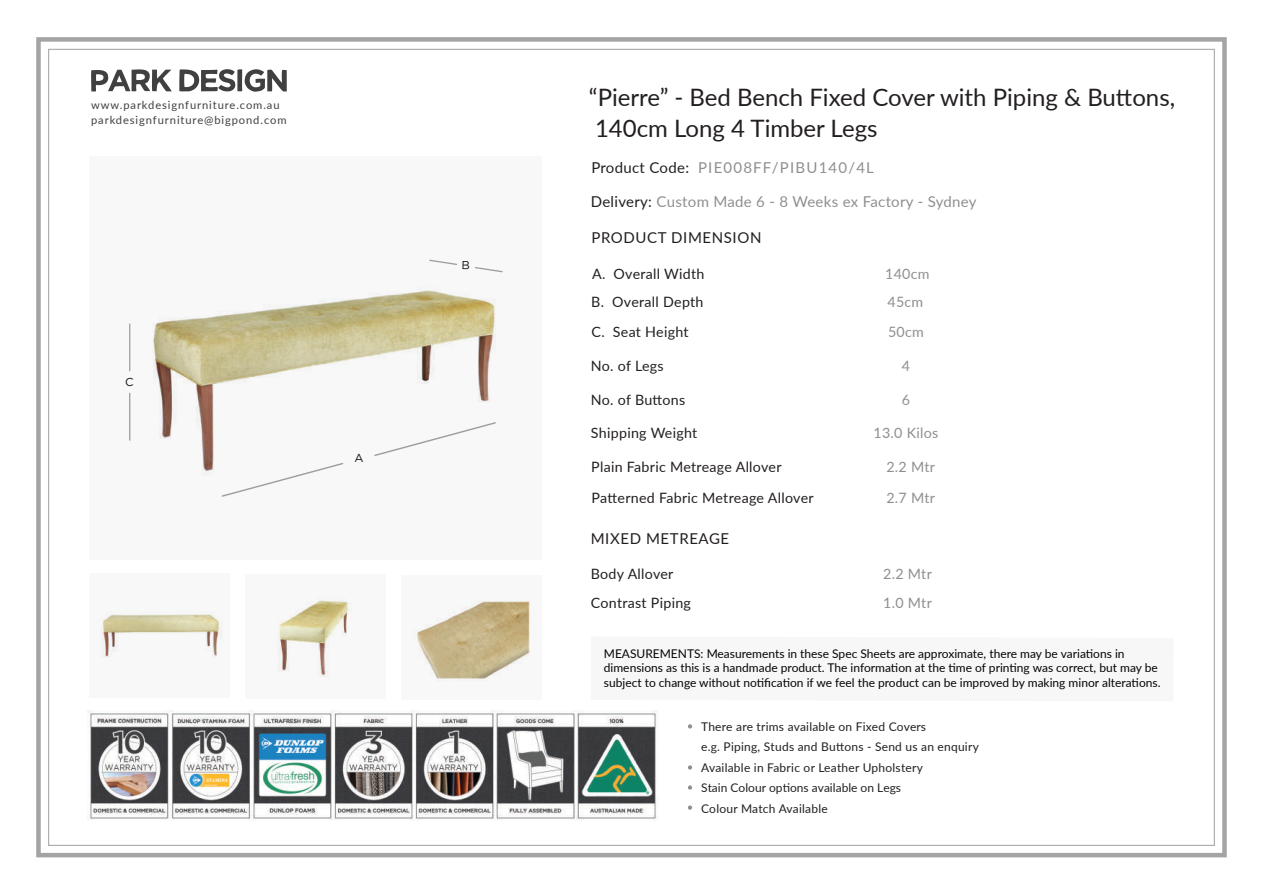
<style>
.page{position:relative;width:1263px;height:893px;background:#fff}
.page>*{position:absolute;margin:0;border:0;box-sizing:border-box;transform-origin:0 0}
.t1{font:24px/30.3px "Lato";color:#231f20}
.t2{font:15px "Lato";letter-spacing:.02em;color:#8f8f8f}
.t3{font:15px "Lato";letter-spacing:.08em;color:#8f8f8f}
.t4{font:15px "Lato";letter-spacing:.04em;color:#231f20}
.t5{font:14.25px/27.9px "Lato";letter-spacing:.02em;color:#231f20}
.t6{font:14.25px "Lato";letter-spacing:.02em;color:#8f8f8f}
.t7{font:12px/14.4px "Lato";color:#040503}
.t8{font:12px/20.4px "Lato";letter-spacing:.02em;color:#231f20}
.t9{font:11.55px "Gotham";color:#050504}
.t10{font:11.1px/15.1px "Lato";letter-spacing:.08em;color:#404041}
.s1{color:#231f20}
</style>
<div class="page">
<svg style="left:91px;top:69px;width:81px;height:22px"></svg>
<svg style="left:179px;top:69px;width:108px;height:23px"></svg>
<div style="left:36px;top:37px;width:1191px;height:820px;border:5px solid #a5a4a4"></div>
<svg style="left:688px;top:724px;width:4px;height:4px"></svg>
<svg style="left:688px;top:765px;width:4px;height:5px"></svg>
<svg style="left:688px;top:785px;width:4px;height:5px"></svg>
<svg style="left:688px;top:805px;width:4px;height:5px"></svg>
<img style="left:87px;top:711px;width:571px;height:110px">
<svg style="left:129px;top:286px;width:368px;height:211px"></svg>
<svg style="left:101px;top:611px;width:122px;height:47px;fill:#f5f5f5"></svg>
<svg style="left:277px;top:597px;width:75px;height:80px;fill:#f6f6f5"></svg>
<svg style="left:413px;top:600px;width:117px;height:82px"></svg>
<svg style="left:429px;top:259px;width:74px;height:14px"></svg>
<p class="t10" style="left:91px;top:97px;width:197px">www.parkdesignfurniture.com.au parkdesignfurniture@bigpond.com</p>
<p class="t9" style="left:125px;top:375px;width:10px">C</p>
<p class="t9" style="left:355px;top:451px;width:11px">A</p>
<h1 class="t1" style="left:589px;top:81px;width:588px">“Pierre” - Bed Bench Fixed Cover with Piping &amp; Buttons,<br>140cm Long 4 Timber Legs</h1>
<p class="t3" style="left:591px;top:157px;width:284px"><span class="s1">Product Code:</span> PIE008FF/PIBU140/4L</p>
<p class="t2" style="left:591px;top:191px;width:387px"><span class="s1">Delivery:</span> Custom Made 6 - 8 Weeks ex Factory - Sydney</p>
<p class="t4" style="left:591px;top:227px;width:171px">PRODUCT DIMENSION</p>
<p class="t5" style="left:591px;top:259px;width:115px">A. Overall Width<br>B. Overall Depth</p>
<p class="t5" style="left:592px;top:317px;width:99px">C. Seat Height</p>
<p class="t5" style="left:591px;top:351px;width:74px">No. of Legs</p>
<p class="t6" style="left:885px;top:264px;width:46px">140cm</p>
<p class="t6" style="left:887px;top:291px;width:37px">45cm</p>
<p class="t6" style="left:888px;top:321px;width:37px">50cm</p>
<p class="t6" style="left:902px;top:355px;width:10px">4</p>
<p class="t5" style="left:591px;top:385px;width:96px">No. of Buttons</p>
<p class="t6" style="left:902px;top:389px;width:10px">6</p>
<p class="t5" style="left:591px;top:419px;width:108px">Shipping Weight</p>
<p class="t6" style="left:873px;top:423px;width:66px">13.0 Kilos</p>
<p class="t5" style="left:591px;top:452px;width:192px">Plain Fabric Metreage Allover</p>
<p class="t6" style="left:886px;top:457px;width:50px">2.2 Mtr</p>
<p class="t5" style="left:592px;top:484px;width:224px">Patterned Fabric Metreage Allover</p>
<p class="t6" style="left:886px;top:488px;width:50px">2.7 Mtr</p>
<p class="t4" style="left:591px;top:528px;width:140px">MIXED METREAGE</p>
<p class="t5" style="left:591px;top:558px;width:102px;line-height:29.4px">Body Allover<br>Contrast Piping</p>
<p class="t6" style="left:883px;top:563px;width:50px">2.2 Mtr</p>
<p class="t6" style="left:883px;top:593px;width:50px">1.0 Mtr</p>
<p class="t7" style="left:604px;top:646px;width:558px">MEASUREMENTS: Measurements in these Spec Sheets are approximate, there may be variations in dimensions as this is a handmade product. The information at the time of printing was correct, but may be subject to change without notification if we feel the product can be improved by making minor alterations.</p>
<p class="t8" style="left:701px;top:716px;width:279px">There are trims available on Fixed Covers<br>e.g. Piping, Studs and Buttons - Send us an enquiry Available in Fabric or Leather Upholstery<br>Stain Colour options available on Legs<br>Colour Match Available</p>
</div>
